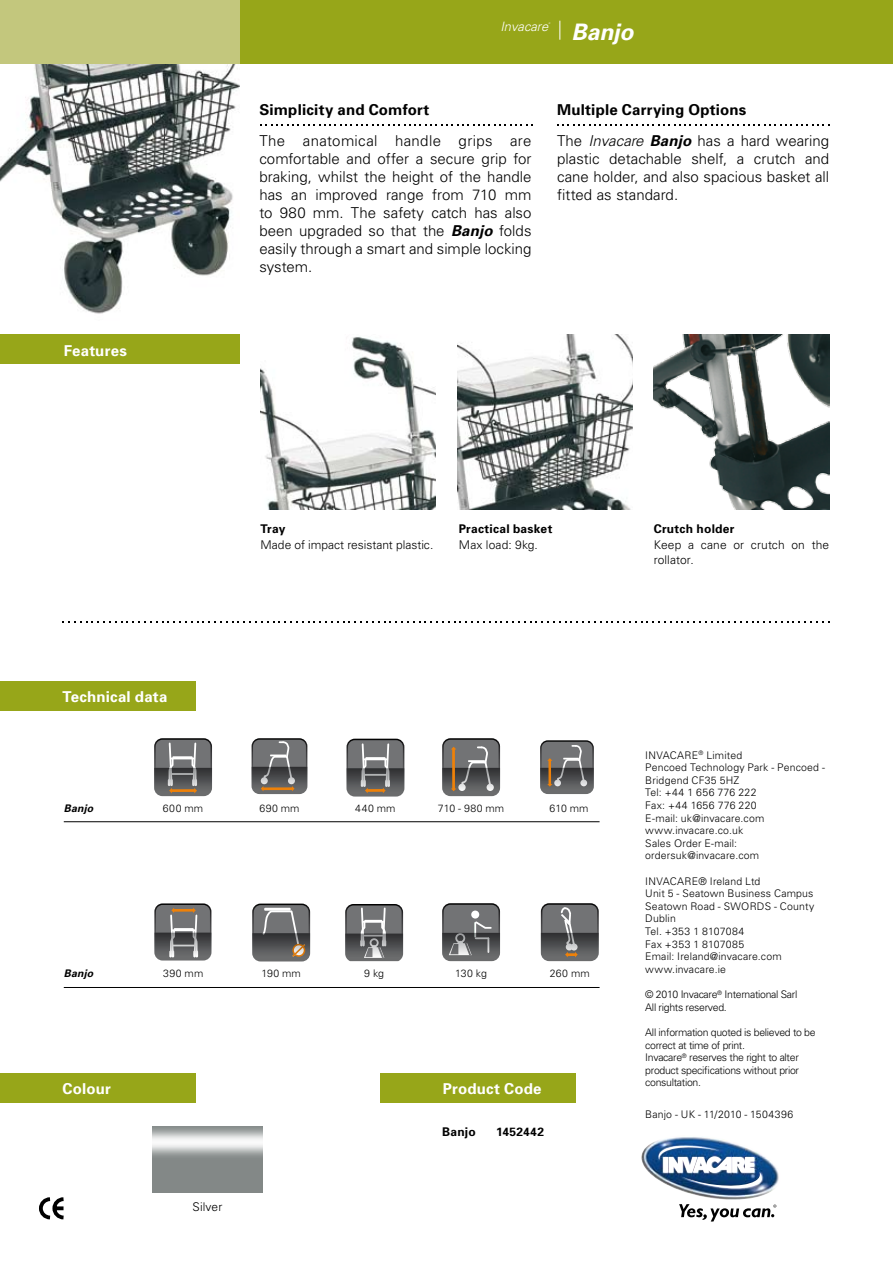
<style>
.page{position:relative;width:893px;height:1263px;background:#fff}
.page>*{position:absolute;margin:0;border:0;box-sizing:border-box;transform-origin:0 0}
.t1{font:italic 700 22.8px "Univers";color:#fff}
.t2{font:300 15px/18px "Univers";color:#000;text-align:justify}
.t3{font:700 15px/30.8px "Univers";letter-spacing:.015em;color:#000}
.t4{font:700 15px "Univers";letter-spacing:.015em;color:#fff}
.t5{font:italic 300 12.9px "Univers";color:#fff}
.t6{font:300 12px/14.4px "Univers";letter-spacing:.005em;color:#000}
.t7{font:700 12px "Univers";letter-spacing:.02em;color:#000}
.t8{font:300 10.5px/12.6px "Univers";letter-spacing:.01em;color:#000}
.t9{font:300 10.5px/12.6px "Univers";letter-spacing:-.03em;color:#000}
.t10{font:italic 700 10.5px "Univers";letter-spacing:.02em;color:#000}
.t11{font:italic 300 2.25px "Univers";color:#fff}
.s1{font-weight:700;font-style:italic}
.s2{font-weight:300}
.s3{font-weight:300;font-style:italic}
.s4{font-style:italic}
</style>
<div class="page">
<div style="left:227px;top:0;width:666px;height:64px;background:#97a619"></div>
<img style="left:0;top:64px;width:239px;height:250px">
<svg style="left:39px;top:1197px;width:25px;height:23px"></svg>
<div style="left:0;top:681px;width:196px;height:30px;background:#97a619"></div>
<svg style="left:62px;top:621px;width:767px;height:1px"></svg>
<img style="left:260px;top:336px;width:176px;height:174px">
<svg style="left:260px;top:124px;width:273px;height:2px"></svg>
<svg style="left:557px;top:124px;width:272px;height:2px"></svg>
<img style="left:457px;top:334px;width:175px;height:176px">
<img style="left:654px;top:334px;width:175px;height:176px">
<img style="left:641px;top:1137px;width:138px;height:63px">
<img style="left:658px;top:1143px;width:104px;height:48px">
<svg style="left:679px;top:1204px;width:97px;height:17px"></svg>
<div style="left:0;top:1073px;width:196px;height:30px;background:#97a619"></div>
<div style="left:0;top:334px;width:239px;height:30px;background:#97a619"></div>
<svg style="left:345px;top:904px;width:58px;height:57px;background:#727375"></svg>
<svg style="left:154px;top:738px;width:58px;height:58px;background:#72706f"></svg>
<svg style="left:252px;top:738px;width:55px;height:56px;background:#6f6c6b"></svg>
<svg style="left:442px;top:738px;width:58px;height:58px;background:#716d6b"></svg>
<svg style="left:346px;top:739px;width:58px;height:57px;background:#727170"></svg>
<svg style="left:252px;top:903px;width:58px;height:58px;background:#706e6e"></svg>
<svg style="left:540px;top:740px;width:54px;height:54px;background:#706e6c"></svg>
<svg style="left:154px;top:903px;width:57px;height:57px;background:#737170"></svg>
<svg style="left:442px;top:903px;width:58px;height:58px;background:#6e6f71"></svg>
<div style="left:380px;top:1073px;width:196px;height:30px;background:#97a619"></div>
<hr style="left:64px;top:821px;width:536px;height:1px;background:#000">
<svg style="left:560px;top:21px;width:1px;height:19px"></svg>
<div style="left:0;top:0;width:239px;height:64px;background:#c3c77d"></div>
<svg style="left:541px;top:903px;width:58px;height:58px;background:#6b6b6b"></svg>
<hr style="left:64px;top:987px;width:536px;height:1px;background:#000">
<p class="t5" style="left:500px;top:18px;width:49px">Invacare</p>
<p class="t11" style="left:548px;top:22px;width:3px">®</p>
<h1 class="t1" style="left:572px;top:18px;width:63px">Banjo</h1>
<h2 class="t4" style="left:64px;top:341px;width:65px">Features</h2>
<h2 class="t4" style="left:63px;top:687px;width:106px">Technical data</h2>
<h2 class="t3" style="left:259px;top:94px;width:171px">Simplicity and Comfort</h2>
<p class="t2" style="left:259px;top:131px;width:274px">The anatomical handle grips are comfortable and offer a secure grip for braking, whilst the height of the handle has an improved range from 710 mm to 980 mm. The safety catch has also been upgraded so that the <span class="s1">Banjo</span> folds easily through a smart and simple locking system.</p>
<h2 class="t3" style="left:557px;top:94px;width:274px">Multiple Carrying Options<br><span class="s2">The</span> <span class="s3">Invacare</span> <span class="s4">Banjo</span> <span class="s2">has a hard wearing</span></h2>
<h2 class="t2" style="left:557px;top:149px;width:274px">plastic detachable shelf, a crutch and cane holder, and also spacious basket all fitted as standard.</h2>
<p class="t7" style="left:260px;top:521px;width:26px">Tray</p>
<p class="t6" style="left:260px;top:538px;width:174px">Made of impact resistant plastic.</p>
<p class="t7" style="left:459px;top:521px;width:95px">Practical basket</p>
<p class="t6" style="left:459px;top:538px;width:81px">Max load: 9kg.</p>
<p class="t7" style="left:654px;top:521px;width:82px">Crutch holder</p>
<p class="t6" style="left:654px;top:538px;width:177px">Keep a cane or crutch on the rollator.</p>
<p class="t10" style="left:64px;top:802px;width:31px">Banjo</p>
<p class="t8" style="left:163px;top:802px;width:42px">600 mm</p>
<p class="t8" style="left:259px;top:802px;width:42px">690 mm</p>
<p class="t8" style="left:355px;top:802px;width:42px">440 mm</p>
<p class="t8" style="left:438px;top:802px;width:68px">710 - 980 mm</p>
<p class="t8" style="left:549px;top:802px;width:41px">610 mm</p>
<p class="t10" style="left:64px;top:967px;width:31px">Banjo</p>
<p class="t8" style="left:550px;top:967px;width:41px">260 mm</p>
<p class="t8" style="left:163px;top:967px;width:42px">390 mm</p>
<p class="t8" style="left:455px;top:967px;width:33px">130 kg</p>
<p class="t8" style="left:364px;top:967px;width:21px">9 kg</p>
<p class="t8" style="left:261px;top:967px;width:41px">190 mm</p>
<h2 class="t4" style="left:63px;top:1079px;width:50px">Colour</h2>
<p class="t6" style="left:193px;top:1199px;width:31px">Silver</p>
<h2 class="t4" style="left:443px;top:1079px;width:100px">Product Code</h2>
<p class="t7" style="left:442px;top:1124px;width:35px">Banjo</p>
<p class="t7" style="left:496px;top:1124px;width:49px">1452442</p>
<p class="t8" style="left:645px;top:748px;width:181px">InvacarE<sup>®</sup> Limited<br>Pencoed Technology Park - Pencoed -<br>Bridgend CF35 5HZ<br>Tel: +44 1 656 776 222<br>Fax: +44 1656 776 220<br>E-mail: uk@invacare.com www.invacare.co.uk<br>Sales Order E-mail: ordersuk@invacare.com</p>
<p class="t8" style="left:645px;top:874px;width:12px">INVACAR</p>
<p class="t8" style="left:645px;top:874px;width:170px;text-indent:47px">E® Ireland Ltd<br>Unit 5 - Seatown Business Campus<br>Seatown Road - SWOR DS - County<br>Dublin<br>Tel. +353 1 8107084<br>Fax +353 1 8107085<br>Email: Ireland@invacare.com www.invacare.ie</p>
<p class="t9" style="left:645px;top:988px;width:154px">© 2010 Invacare<sup>®</sup> International Sarl<br>All rights reserved.</p>
<p class="t9" style="left:645px;top:1025px;width:172px">All information quoted is believed to be correct at time of print.<br>Invacare<sup>®</sup> reserves the right to alter product specifications without prior consultation.</p>
<p class="t8" style="left:645px;top:1108px;width:150px">Banjo - UK - 11/2010 - 1504396</p>
</div>
